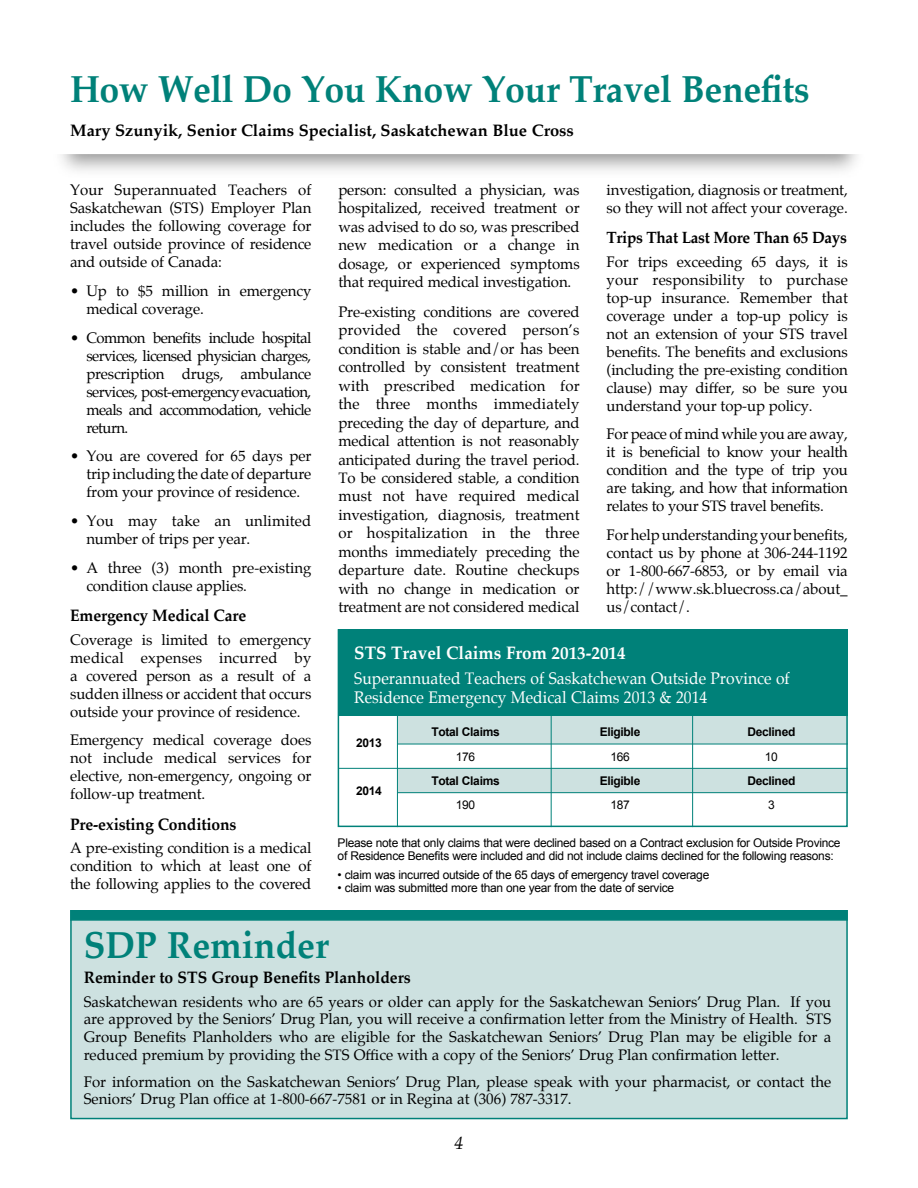
<style>
.page{position:relative;width:918px;height:1188px;background:#fff}
.page>*{position:absolute;margin:0;border:0;box-sizing:border-box;transform-origin:0 0}
.t1{font:700 37.5px "Palatino";letter-spacing:-.01em;color:#008179;scale:.95 1}
.t2{font:700 18px "Palatino";color:#fff;scale:.95 1}
.t3{font:italic 18px "Palatino";color:#000}
.t4{font:16.5px/19.5px "Palatino";color:#fff;scale:.95 1}
.t5{font:700 16.5px "Palatino";color:#000;scale:.95 1}
.t6{font:700 16.5px "Palatino";color:#000}
.t7{font:700 16.2px "Palatino";letter-spacing:-.02em;color:#000;scale:.95 1}
.t8{font:15px/18px "Palatino";letter-spacing:-.01em;color:#000;text-align:justify}
.t9{font:15px/18px "Palatino";letter-spacing:.01em;color:#000}
.t10{font:12px/13.5px "Arial";letter-spacing:-.025em;color:#000}
.t11{font:700 12px "Arial";letter-spacing:-.025em;color:#000}
</style>
<div class="page">
<div style="left:398px;top:716px;width:450px;height:28px;background:#cde1e0"></div>
<div style="left:398px;top:768px;width:450px;height:25px;background:#cde1e0"></div>
<div style="left:338px;top:629px;width:510px;height:87px;background:#008179"></div>
<div style="left:338px;top:629px;width:510px;height:198px;border:2px solid #008179"></div>
<hr style="left:397px;top:744px;width:451px;height:1px;background:#008179">
<hr style="left:338px;top:768px;width:510px;height:1px;background:#008179">
<hr style="left:397px;top:792px;width:451px;height:1px;background:#008179">
<hr style="left:397px;top:716px;width:1px;height:111px;background:#008179">
<hr style="left:551px;top:716px;width:1px;height:111px;background:#008179">
<hr style="left:692px;top:716px;width:1px;height:111px;background:#008179">
<div style="left:70px;top:910px;width:778px;height:209px;background:#cde1e0;border:2px solid #008179"></div>
<div style="left:70px;top:910px;width:778px;height:11px;background:#008179;border:2px solid #008179"></div>
<h1 class="t1" style="left:70px;top:57px;width:780px">How Well Do You Know Your Travel Benefits</h1>
<p class="t6" style="left:70px;top:116px;width:505px">Mary Szunyik, Senior Claims Specialist, Saskatchewan Blue Cross</p>
<p class="t8" style="left:70px;top:181px;width:243px">Your Superannuated Teachers of Saskatchewan (STS) Employer Plan includes the following coverage for travel outside province of residence and outside of Canada:</p>
<p class="t8" style="left:86px;top:282px;width:226px;text-indent:-16px">• Up to $5 million in emergency medical coverage.</p>
<p class="t8" style="left:86px;top:328px;width:227px;text-indent:-16px">• Common benefits include hospital services, licensed physician charges, prescription drugs, ambulance services, post-emergency evacuation, meals and accommodation, vehicle return.</p>
<p class="t8" style="left:86px;top:447px;width:227px;text-indent:-16px">• You are covered for 65 days per trip including the date of departure from your province of residence.</p>
<p class="t9" style="left:86px;top:512px;width:227px;text-indent:-16px">• You may take an unlimited number of trips per year.</p>
<p class="t8" style="left:86px;top:559px;width:227px;text-indent:-16px">• A three (3) month pre-existing condition clause applies.</p>
<p class="t5" style="left:70px;top:602px;width:187px">Emergency Medical Care</p>
<p class="t8" style="left:70px;top:631px;width:243px">Coverage is limited to emergency medical expenses incurred by a covered person as a result of a sudden illness or accident that occurs outside your province of residence.</p>
<p class="t8" style="left:70px;top:731px;width:243px">Emergency medical coverage does not include medical services for elective, non-emergency, ongoing or follow-up treatment.</p>
<p class="t5" style="left:70px;top:810px;width:177px">Pre-existing Conditions</p>
<p class="t8" style="left:70px;top:839px;width:243px">A pre-existing condition is a medical condition to which at least one of the following applies to the covered</p>
<p class="t8" style="left:338px;top:181px;width:243px;line-height:18.5px">person: consulted a physician, was hospitalized, received treatment or was advised to do so, was prescribed new medication or a change in dosage, or experienced symptoms that required medical investigation.</p>
<p class="t8" style="left:338px;top:302px;width:243px;line-height:18.5px">Pre-existing conditions are covered provided the covered person’s condition is stable and/or has been controlled by consistent treatment with prescribed medication for the three months immediately preceding the day of departure, and medical attention is not reasonably anticipated during the travel period.<br>To be considered stable, a condition must not have required medical investigation, diagnosis, treatment or hospitalization in the three months immediately preceding the departure date. Routine checkups with no change in medication or treatment are not considered medical</p>
<p class="t8" style="left:607px;top:181px;width:243px">investigation, diagnosis or treatment, so they will not affect your coverage.</p>
<p class="t7" style="left:607px;top:224px;width:255px">Trips That Last More Than 65 Days</p>
<p class="t8" style="left:607px;top:253px;width:243px">For trips exceeding 65 days, it is your responsibility to purchase top-up insurance. Remember that coverage under a top-up policy is not an extension of your STS travel benefits. The benefits and exclusions (including the pre-existing condition clause) may differ, so be sure you understand your top-up policy.</p>
<p class="t8" style="left:607px;top:425px;width:243px">For peace of mind while you are away, it is beneficial to know your health condition and the type of trip you are taking, and how that information relates to your STS travel benefits.</p>
<p class="t8" style="left:607px;top:526px;width:243px">For help understanding your benefits, contact us by phone at 306-244-1192 or 1-800-667-6853, or by email via http://www.sk.bluecross.ca/about_ us/contact/.</p>
<p class="t2" style="left:354px;top:637px;width:287px">STS Travel Claims From 2013-2014</p>
<p class="t4" style="left:354px;top:668px;width:460px">Superannuated Teachers of Saskatchewan Outside Province of<br>Residence Emergency Medical Claims 2013 &amp; 2014</p>
<p class="t11" style="left:356px;top:735px;width:27px">2013</p>
<p class="t11" style="left:356px;top:783px;width:27px">2014</p>
<p class="t11" style="left:431px;top:724px;width:70px">Total Claims</p>
<p class="t11" style="left:600px;top:724px;width:42px">Eligible</p>
<p class="t11" style="left:747px;top:724px;width:49px">Declined</p>
<p class="t10" style="left:456px;top:750px;width:21px">176</p>
<p class="t10" style="left:610px;top:750px;width:21px">166</p>
<p class="t10" style="left:765px;top:750px;width:15px">10</p>
<p class="t11" style="left:431px;top:773px;width:70px">Total Claims</p>
<p class="t11" style="left:600px;top:773px;width:42px">Eligible</p>
<p class="t11" style="left:747px;top:773px;width:49px">Declined</p>
<p class="t10" style="left:456px;top:799px;width:21px">190</p>
<p class="t10" style="left:610px;top:799px;width:21px">187</p>
<p class="t10" style="left:768px;top:799px;width:8px">3</p>
<p class="t10" style="left:338px;top:836px;width:504px">Please note that only claims that were declined based on a Contract exclusion for Outside Province of Residence Benefits were included and did not include claims declined for the following reasons:</p>
<p class="t10" style="left:338px;top:868px;width:373px">• claim was incurred outside of the 65 days of emergency travel coverage</p>
<p class="t10" style="left:338px;top:882px;width:338px">• claim was submitted more than one year from the date of service</p>
<h1 class="t1" style="left:84px;top:914px;width:260px">SDP Reminder</h1>
<p class="t5" style="left:84px;top:964px;width:346px">Reminder to STS Group Benefits Planholders</p>
<p class="t8" style="left:84px;top:992px;width:749px">Saskatchewan residents who are 65 years or older can apply for the Saskatchewan Seniors’ Drug Plan. If you are approved by the Seniors’ Drug Plan, you will receive a confirmation letter from the Ministry of Health. STS Group Benefits Planholders who are eligible for the Saskatchewan Seniors’ Drug Plan may be eligible for a reduced premium by providing the STS Office with a copy of the Seniors’ Drug Plan confirmation letter.</p>
<p class="t8" style="left:84px;top:1072px;width:749px">For information on the Saskatchewan Seniors’ Drug Plan, please speak with your pharmacist, or contact the<br>Seniors’ Drug Plan office at 1-800-667-7581 or in Regina at (306) 787-3317.</p>
<p class="t3" style="left:454px;top:1128px;width:10px">4</p>
</div>
